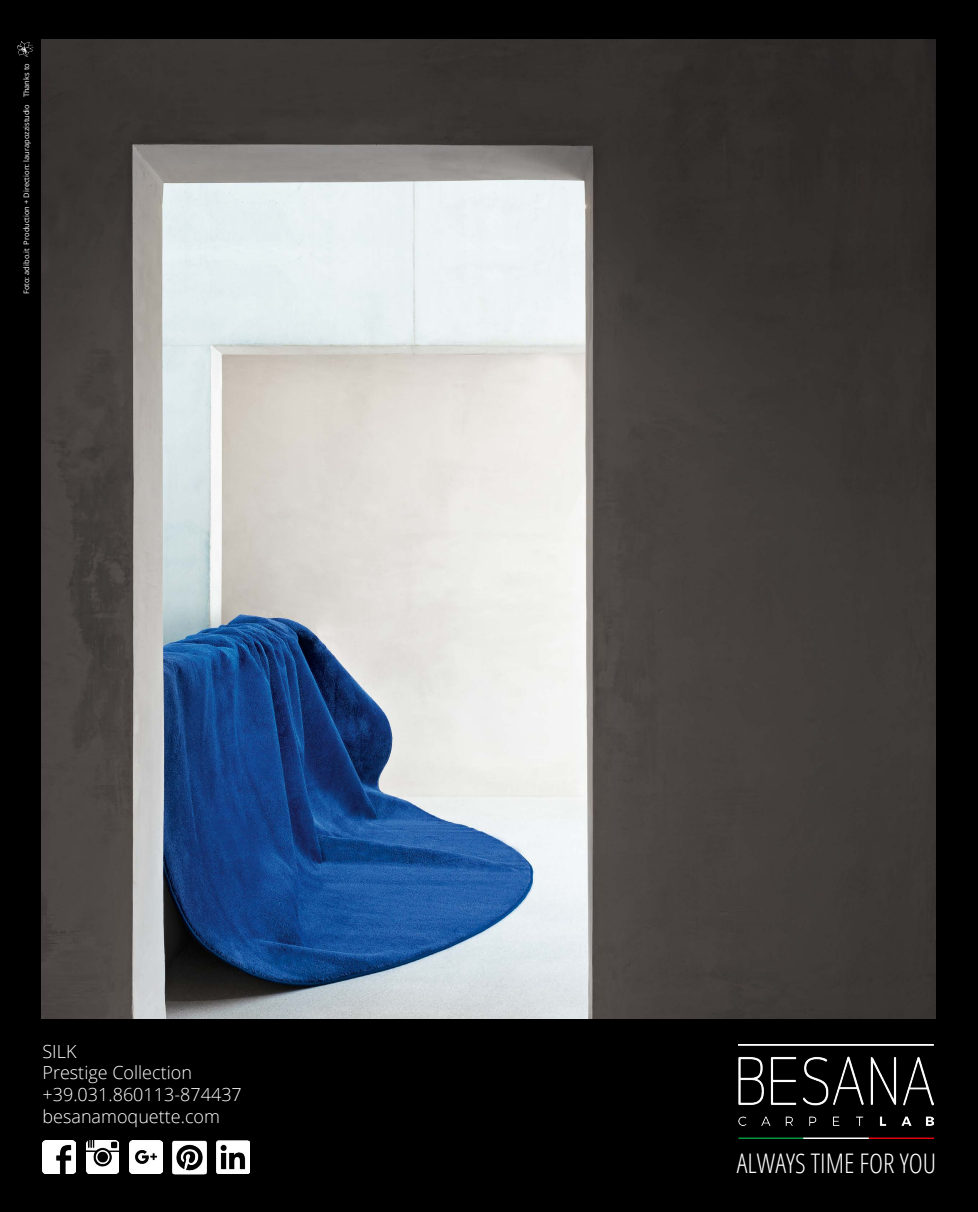
<style>
.page{position:relative;width:978px;height:1212px;background:#000}
.page>*{position:absolute;margin:0;border:0;box-sizing:border-box;transform-origin:0 0}
.t1{font:300 condensed 27px "Open Sans";color:#fff}
.t2{font:300 18px "Open Sans";color:#fff}
.t3{font:7.5px "Open Sans";color:#fff}
</style>
<div class="page">
<img style="left:42px;top:39px;width:893px;height:979px">
<img style="left:738px;top:1044px;width:195px;height:94px">
<img style="left:17px;top:41px;width:17px;height:16px">
<img style="left:43px;top:1141px;width:32px;height:32px">
<img style="left:86px;top:1141px;width:33px;height:32px">
<img style="left:130px;top:1141px;width:32px;height:32px">
<img style="left:172px;top:1140px;width:34px;height:35px">
<img style="left:217px;top:1141px;width:33px;height:32px">
<p class="t3" style="left:21px;top:97px;width:36px;rotate:-90deg">Thanks to</p>
<p class="t3" style="left:21px;top:294px;width:192px;rotate:-90deg">Foto: adibo.it Production + Direction: laurapozzistudio</p>
<p class="t2" style="left:43px;top:1039px;width:36px">SILK</p>
<p class="t2" style="left:43px;top:1060px;width:151px">Prestige Collection</p>
<p class="t2" style="left:43px;top:1082px;width:201px">+39.031.860113-874437</p>
<p class="t2" style="left:43px;top:1104px;width:179px">besanamoquette.com</p>
<p class="t1" style="left:737px;top:1145px;width:201px">ALWAYS TIME FOR YOU</p>
</div>
